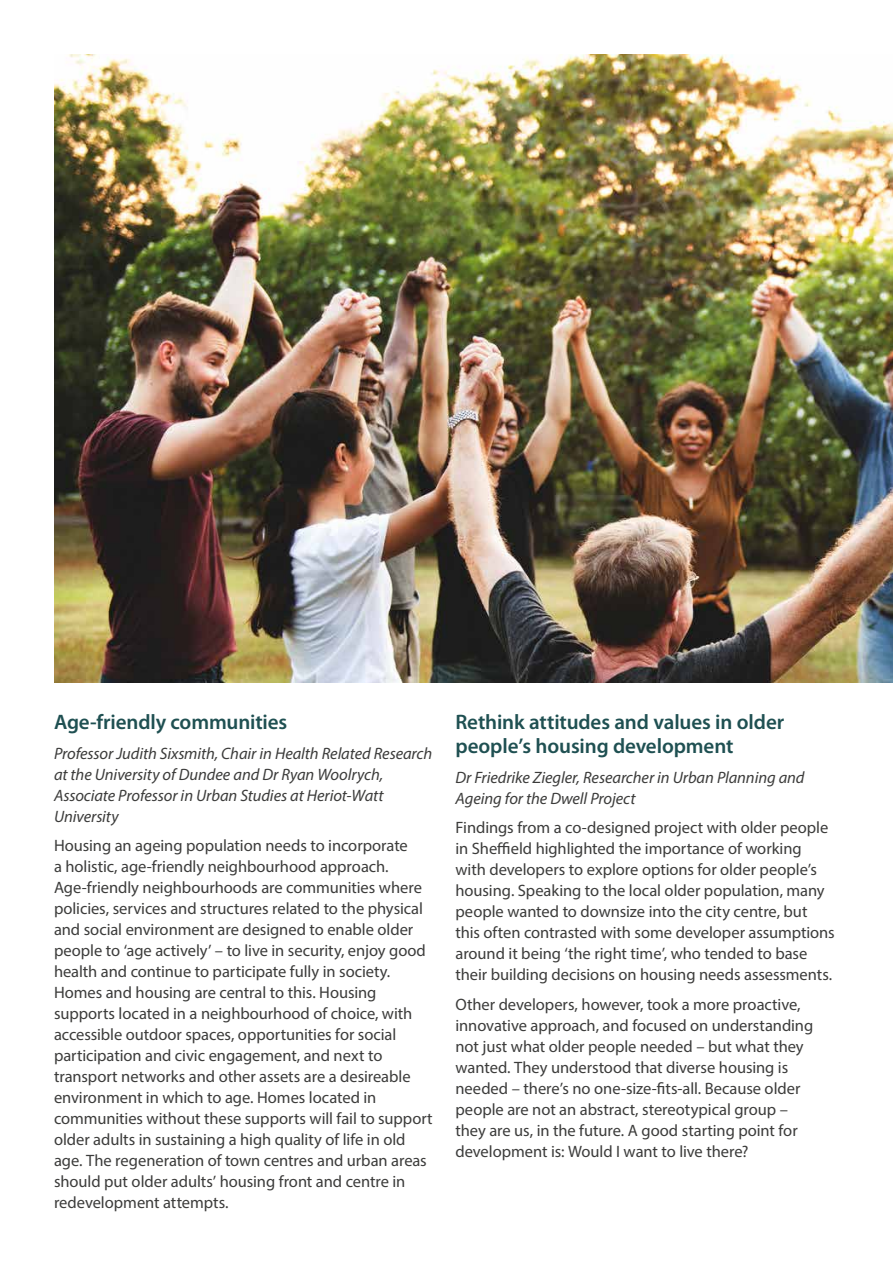
<style>
.page{position:relative;width:893px;height:1263px;background:#fff}
.page>*{position:absolute;margin:0;border:0;box-sizing:border-box;transform-origin:0 0}
.t1{font:600 21px/24px "Myriad Pro";letter-spacing:-.005em;color:#1f5052}
.t2{font:16.5px/21px "Myriad Pro";letter-spacing:-.005em;color:#3c3c3b}
.t3{font:italic 16.5px/21px "Myriad Pro";letter-spacing:-.005em;color:#3c3c3b}
</style>
<div class="page">
<img style="left:54px;top:54px;width:839px;height:628px">
<p class="t1" style="left:54px;top:709px;width:235px">Age-friendly communities</p>
<p class="t3" style="left:54px;top:742px;width:380px">Professor Judith Sixsmith, Chair in Health Related Research at the University of Dundee and Dr Ryan Woolrych, Associate Professor in Urban Studies at Heriot-Watt University</p>
<p class="t2" style="left:54px;top:835px;width:380px">Housing an ageing population needs to incorporate<br>a holistic, age-friendly neighbourhood approach.<br>Age-friendly neighbourhoods are communities where policies, services and structures related to the physical and social environment are designed to enable older people to ‘age actively’ – to live in security, enjoy good health and continue to participate fully in society.<br>Homes and housing are central to this. Housing supports located in a neighbourhood of choice, with accessible outdoor spaces, opportunities for social participation and civic engagement, and next to transport networks and other assets are a desireable environment in which to age. Homes located in communities without these supports will fail to support older adults in sustaining a high quality of life in old age. The regeneration of town centres and urban areas should put older adults’ housing front and centre in redevelopment attempts.</p>
<p class="t1" style="left:455px;top:709px;width:330px">Rethink attitudes and values in older people’s housing development</p>
<p class="t3" style="left:455px;top:766px;width:351px">Dr Friedrike Ziegler, Researcher in Urban Planning and<br>Ageing for the Dwell Project</p>
<p class="t2" style="left:455px;top:817px;width:381px">Findings from a co-designed project with older people in Sheffield highlighted the importance of working with developers to explore options for older people’s housing. Speaking to the local older population, many people wanted to downsize into the city centre, but this often contrasted with some developer assumptions around it being ‘the right time’, who tended to base their building decisions on housing needs assessments.</p>
<p class="t2" style="left:455px;top:993px;width:359px">Other developers, however, took a more proactive, innovative approach, and focused on understanding not just what older people needed – but what they wanted. They understood that diverse housing is needed – there’s no one-size-fits-all. Because older people are not an abstract, stereotypical group – they are us, in the future. A good starting point for development is: Would I want to live there?</p>
</div>
